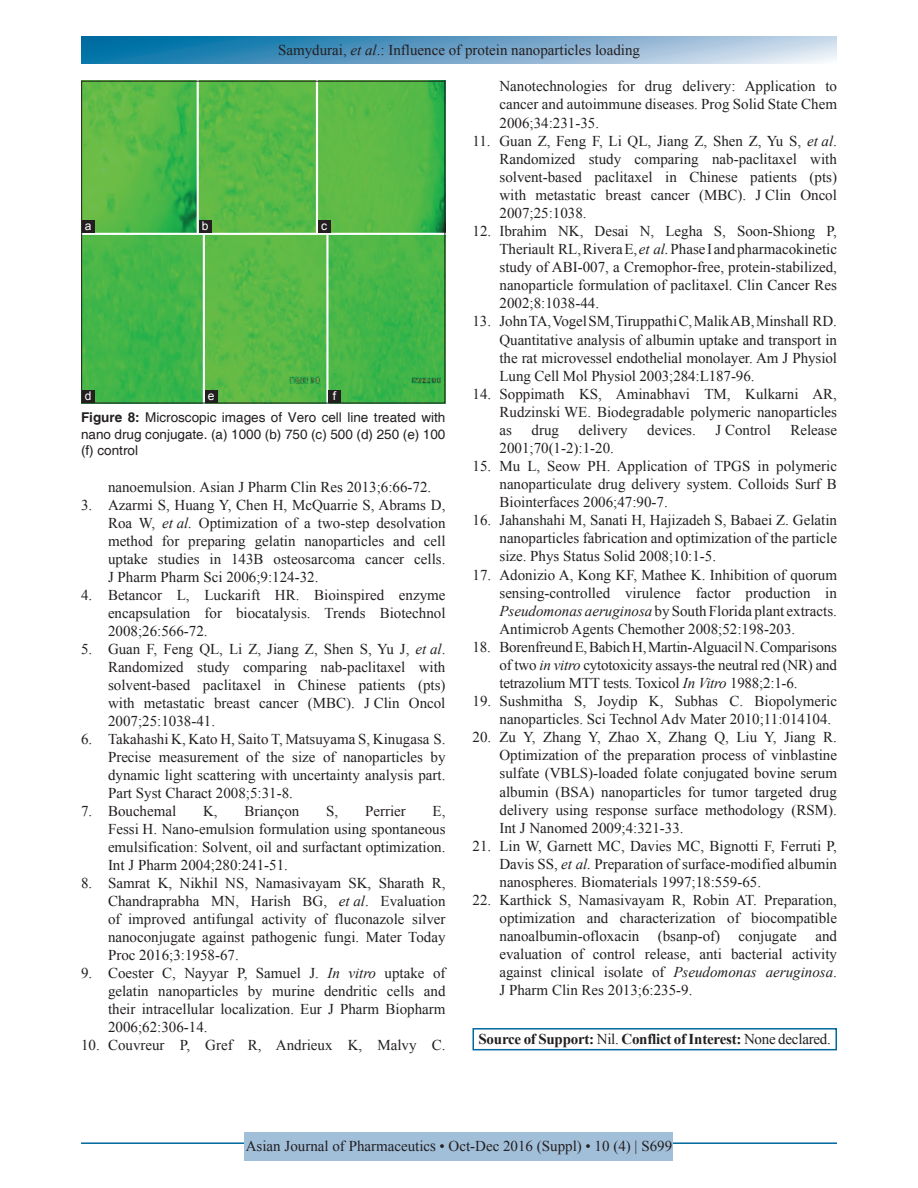
<style>
.page{position:relative;width:918px;height:1188px;background:#fff}
.page>*{position:absolute;margin:0;border:0;box-sizing:border-box;transform-origin:0 0}
.REF{font:15px/18.1px "Times New Roman";color:#231f20;text-align:justify}
.t1{font:700 15px "Times New Roman";letter-spacing:-.015em;color:#231f20}
.FGC{font:13.5px/16.5px "Helvetica";color:#231f20;text-align:justify}
.LABEL{font:12px "Arial";color:#fff}
.s1{font-style:italic}
.s2{font-weight:700}
.s3{font-weight:400}
</style>
<div class="page">
<svg style="left:81px;top:37px;width:756px;height:27px;background:#6ba4c8"></svg>
<hr style="left:81px;top:1142px;width:756px;height:2px;background:#00689e">
<div style="left:245px;top:1132px;width:428px;height:28px;background:#a2bfda"></div>
<div style="left:472px;top:1028px;width:365px;height:22px;border:2px solid #00689e"></div>
<img style="left:83px;top:83px;width:360px;height:318px">
<div style="left:81px;top:81px;width:364px;height:322px;border:1px solid #231f20"></div>
<div style="left:82px;top:220px;width:13px;height:13px;background:#231f20"></div>
<div style="left:199px;top:220px;width:13px;height:13px;background:#231f20"></div>
<div style="left:318px;top:220px;width:12px;height:13px;background:#231f20"></div>
<div style="left:82px;top:390px;width:13px;height:13px;background:#231f20"></div>
<div style="left:205px;top:390px;width:13px;height:13px;background:#231f20"></div>
<div style="left:328px;top:390px;width:13px;height:13px;background:#231f20"></div>
<p class="REF" style="left:278px;top:41px;width:364px">Samydurai, <span class="s1">et al</span>.: Influence of protein nanoparticles loading</p>
<p class="LABEL" style="left:85px;top:217px;width:8px">a</p>
<p class="LABEL" style="left:202px;top:217px;width:8px">b</p>
<p class="LABEL" style="left:321px;top:217px;width:7px">c</p>
<p class="LABEL" style="left:85px;top:387px;width:8px">d</p>
<p class="LABEL" style="left:208px;top:387px;width:8px">e</p>
<p class="LABEL" style="left:333px;top:387px;width:5px">f</p>
<p class="FGC" style="left:81px;top:410px;width:366px"><span class="s2">Figure 8:</span> Microscopic images of Vero cell line treated with nano drug conjugate. (a) 1000 (b) 750 (c) 500 (d) 250 (e) 100 (f) control</p>
<p class="REF" style="left:108px;top:478px;width:325px">nanoemulsion. Asian J Pharm Clin Res 2013;6:66-72.</p>
<p class="REF" style="left:108px;top:496px;width:339px;text-indent:-27px">3. Azarmi S, Huang Y, Chen H, McQuarrie S, Abrams D, Roa W, <span class="s1">et al.</span> Optimization of a two-step desolvation method for preparing gelatin nanoparticles and cell uptake studies in 143B osteosarcoma cancer cells.<br>J Pharm Pharm Sci 2006;9:124-32.</p>
<p class="REF" style="left:108px;top:586px;width:339px;text-indent:-27px">4. Betancor L, Luckarift HR. Bioinspired enzyme encapsulation for biocatalysis. Trends Biotechnol 2008;26:566-72.</p>
<p class="REF" style="left:108px;top:640px;width:339px;text-indent:-27px">5. Guan F, Feng QL, Li Z, Jiang Z, Shen S, Yu J, <span class="s1">et al</span>.<br>Randomized study comparing nab-paclitaxel with solvent-based paclitaxel in Chinese patients (pts) with metastatic breast cancer (MBC). J Clin Oncol 2007;25:1038-41.</p>
<p class="REF" style="left:108px;top:730px;width:339px;text-indent:-27px">6. Takahashi K, Kato H, Saito T, Matsuyama S, Kinugasa S.<br>Precise measurement of the size of nanoparticles by dynamic light scattering with uncertainty analysis part.<br>Part Syst Charact 2008;5:31-8.</p>
<p class="REF" style="left:81px;top:802px;width:97px">7. Bouchemal</p>
<p class="REF" style="left:203px;top:802px;width:16px">K,</p>
<p class="REF" style="left:244px;top:802px;width:56px">Briançon</p>
<p class="REF" style="left:326px;top:802px;width:14px">S,</p>
<p class="REF" style="left:365px;top:802px;width:42px">Perrier</p>
<p class="REF" style="left:108px;top:802px;width:339px;text-indent:325px">E, Fessi H. Nano-emulsion formulation using spontaneous emulsification: Solvent, oil and surfactant optimization.<br>Int J Pharm 2004;280:241-51.</p>
<p class="REF" style="left:108px;top:874px;width:339px;text-indent:-27px">8. Samrat K, Nikhil NS, Namasivayam SK, Sharath R, Chandraprabha MN, Harish BG, <span class="s1">et al</span>. Evaluation of improved antifungal activity of fluconazole silver nanoconjugate against pathogenic fungi. Mater Today Proc 2016;3:1958-67.</p>
<p class="REF" style="left:108px;top:964px;width:339px;text-indent:-27px">9. Coester C, Nayyar P, Samuel J. <span class="s1">In vitro</span> uptake of gelatin nanoparticles by murine dendritic cells and their intracellular localization. Eur J Pharm Biopharm 2006;62:306-14.</p>
<p class="REF" style="left:81px;top:1036px;width:366px">10. Couvreur P, Gref R, Andrieux K, Malvy C.</p>
<p class="REF" style="left:500px;top:77px;width:339px">Nanotechnologies for drug delivery: Application to cancer and autoimmune diseases. Prog Solid State Chem 2006;34:231-35.</p>
<p class="REF" style="left:500px;top:131px;width:339px;text-indent:-27px">11. Guan Z, Feng F, Li QL, Jiang Z, Shen Z, Yu S, <span class="s1">et al</span>.<br>Randomized study comparing nab-paclitaxel with solvent-based paclitaxel in Chinese patients (pts) with metastatic breast cancer (MBC). J Clin Oncol 2007;25:1038.</p>
<p class="REF" style="left:500px;top:221px;width:339px;text-indent:-27px">12. Ibrahim NK, Desai N, Legha S, Soon-Shiong P, Theriault RL, Rivera E, <span class="s1">et al.</span> Phase I and pharmacokinetic study of ABI-007, a Cremophor-free, protein-stabilized, nanoparticle formulation of paclitaxel. Clin Cancer Res 2002;8:1038-44.</p>
<p class="REF" style="left:500px;top:312px;width:339px;text-indent:-27px">13. John TA, Vogel SM, Tiruppathi C, Malik AB, Minshall RD.<br>Quantitative analysis of albumin uptake and transport in the rat microvessel endothelial monolayer. Am J Physiol Lung Cell Mol Physiol 2003;284:L187-96.</p>
<p class="REF" style="left:500px;top:384px;width:339px;text-indent:-27px">14. Soppimath KS, Aminabhavi TM, Kulkarni AR, Rudzinski WE. Biodegradable polymeric nanoparticles as</p>
<p class="REF" style="left:532px;top:420px;width:29px">drug</p>
<p class="REF" style="left:579px;top:420px;width:51px">delivery</p>
<p class="REF" style="left:647px;top:420px;width:50px">devices.</p>
<p class="REF" style="left:715px;top:420px;width:57px">J Control</p>
<p class="REF" style="left:790px;top:420px;width:48px">Release</p>
<p class="REF" style="left:500px;top:438px;width:116px">2001;70(1-2):1-20.</p>
<p class="REF" style="left:500px;top:457px;width:339px;text-indent:-27px">15. Mu L, Seow PH. Application of TPGS in polymeric nanoparticulate drug delivery system. Colloids Surf B Biointerfaces 2006;47:90-7.</p>
<p class="REF" style="left:500px;top:511px;width:339px;text-indent:-27px">16. Jahanshahi M, Sanati H, Hajizadeh S, Babaei Z. Gelatin nanoparticles fabrication and optimization of the particle size. Phys Status Solid 2008;10:1-5.</p>
<p class="REF" style="left:500px;top:565px;width:339px;text-indent:-27px">17. Adonizio A, Kong KF, Mathee K. Inhibition of quorum sensing-controlled virulence factor production in <span class="s1">Pseudomonas aeruginosa</span> by South Florida plant extracts.<br>Antimicrob Agents Chemother 2008;52:198-203.</p>
<p class="REF" style="left:500px;top:637px;width:339px;text-indent:-27px">18. Borenfreund E, Babich H, Martin-Alguacil N. Comparisons of two <span class="s1">in vitro</span> cytotoxicity assays-the neutral red (NR) and tetrazolium MTT tests. Toxicol <span class="s1">In Vitro</span> 1988;2:1-6.</p>
<p class="REF" style="left:500px;top:692px;width:339px;text-indent:-27px">19. Sushmitha S, Joydip K, Subhas C. Biopolymeric nanoparticles. Sci Technol Adv Mater 2010;11:014104.</p>
<p class="REF" style="left:500px;top:728px;width:339px;text-indent:-27px">20. Zu Y, Zhang Y, Zhao X, Zhang Q, Liu Y, Jiang R.<br>Optimization of the preparation process of vinblastine sulfate (VBLS)-loaded folate conjugated bovine serum albumin (BSA) nanoparticles for tumor targeted drug delivery using response surface methodology (RSM).<br>Int J Nanomed 2009;4:321-33.</p>
<p class="REF" style="left:500px;top:836px;width:339px;text-indent:-27px">21. Lin W, Garnett MC, Davies MC, Bignotti F, Ferruti P, Davis SS, <span class="s1">et al.</span> Preparation of surface-modified albumin nanospheres. Biomaterials 1997;18:559-65.</p>
<p class="REF" style="left:500px;top:890px;width:339px;text-indent:-27px">22. Karthick S, Namasivayam R, Robin AT. Preparation, optimization and characterization of biocompatible nanoalbumin-ofloxacin (bsanp-of) conjugate and evaluation of control release, anti bacterial activity against clinical isolate of <span class="s1">Pseudomonas aeruginosa</span>.<br>J Pharm Clin Res 2013;6:235-9.</p>
<p class="t1" style="left:478px;top:1029px;width:354px">Source of Support: <span class="s3">Nil.</span> Conflict of Interest: <span class="s3">None declared.</span></p>
<p class="REF" style="left:246px;top:1137px;width:428px">Asian Journal of Pharmaceutics • Oct-Dec 2016 (Suppl) • 10 (4) | S699</p>
</div>
